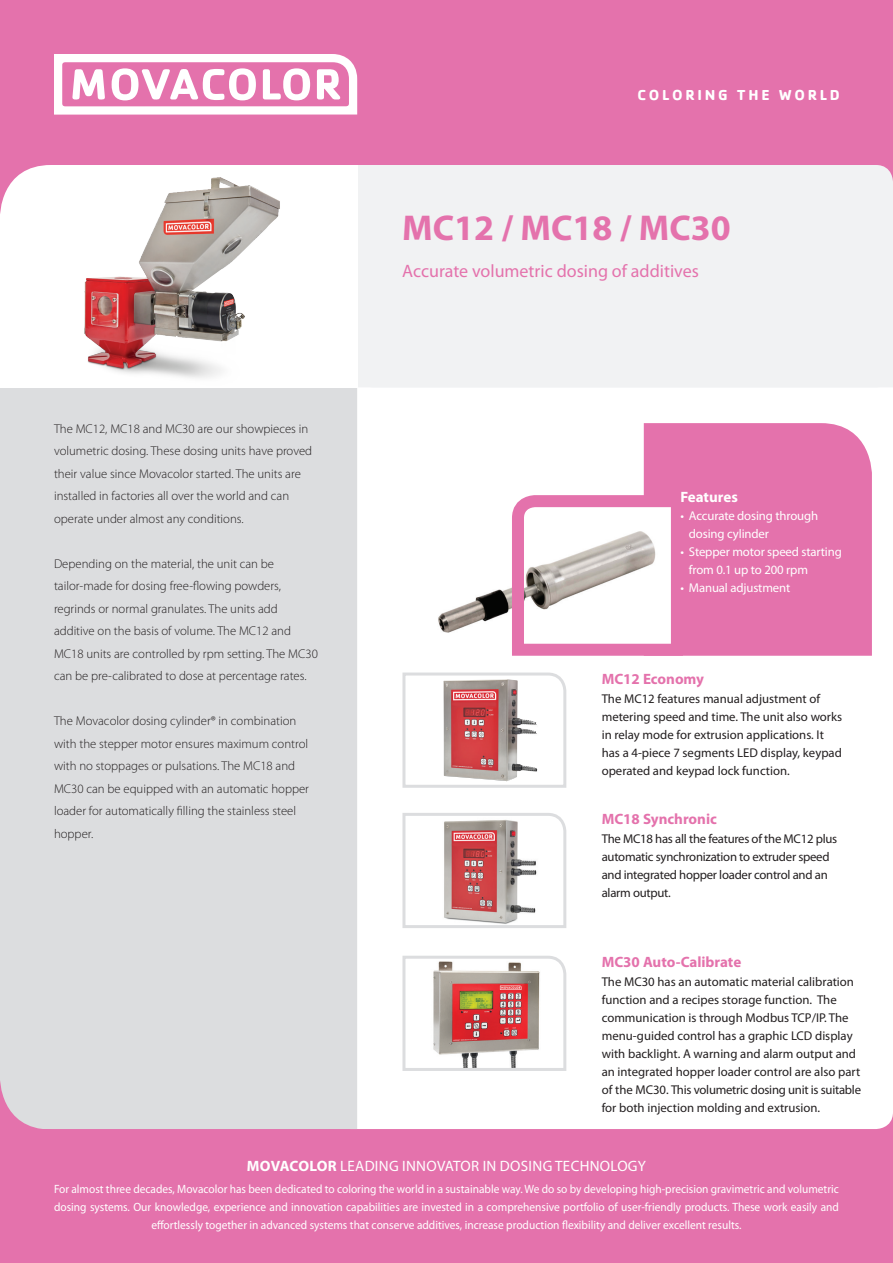
<style>
.page{position:relative;width:893px;height:1263px;background:#fff}
.page>*{position:absolute;margin:0;border:0;box-sizing:border-box;transform-origin:0 0}
.t1{font:700 36px "Myriad Pro";color:#e472ac}
.t2{font:18px "Myriad Pro";color:#e472ac}
.t3{font:15px "Myriad Pro";letter-spacing:.02em;color:#fff}
.t4{font:700 15px "Myriad Pro";color:#e472ac}
.t5{font:700 15px "Cachet Std";letter-spacing:.18em;color:#fff}
.t6{font:700 15px "Myriad Pro";color:#fff}
.t7{font:300 12.75px/22.5px "Myriad Pro";color:#231f20}
.t8{font:12.75px/18px "Myriad Pro";color:#231f20}
.t9{font:12.75px/18px "Myriad Pro";letter-spacing:-.02em;color:#231f20}
.t10{font:12.75px/18px "Myriad Pro";letter-spacing:-.01em;color:#fff}
.t11{font:12px/18px "Myriad Pro";color:#fff;text-align:center;scale:.95 1}
.s1{font-weight:700}
</style>
<div class="page">
<div style="left:0;top:0;width:893px;height:165px;background:#e472ac"></div>
<div style="left:0;top:1077px;width:893px;height:186px;background:#e472ac"></div>
<div style="left:334px;top:1055px;width:559px;height:74px;background:#fff;border-radius:17px"></div>
<div style="left:644px;top:423px;width:228px;height:233px;background:#e472ac"></div>
<div style="left:0;top:388px;width:357px;height:741px;background:#dcdddf"></div>
<div style="left:358px;top:165px;width:535px;height:222px;background:#f1f2f3"></div>
<svg style="left:0;top:1078px;width:51px;height:51px"></svg>
<img style="left:438px;top:589px;width:68px;height:44px">
<img style="left:84px;top:216px;width:194px;height:162px">
<svg style="left:402px;top:955px;width:165px;height:116px"></svg>
<svg style="left:402px;top:672px;width:165px;height:116px"></svg>
<svg style="left:402px;top:813px;width:165px;height:115px"></svg>
<svg style="left:0;top:54px;width:357px;height:162px"></svg>
<svg style="left:506px;top:489px;width:183px;height:167px"></svg>
<p class="t5" style="left:638px;top:85px;width:204px">COLORING THE WORLD</p>
<p class="t7" style="left:54px;top:417px;width:260px">The MC12, MC18 and MC30 are our showpieces in volumetric dosing. These dosing units have proved their value since Movacolor started. The units are installed in factories all over the world and can operate under almost any conditions.</p>
<p class="t7" style="left:54px;top:552px;width:265px">Depending on the material, the unit can be tailor-made for dosing free-flowing powders, regrinds or normal granulates. The units add additive on the basis of volume. The MC12 and MC18 units are controlled by rpm setting. The MC30 can be pre-calibrated to dose at percentage rates.</p>
<p class="t7" style="left:54px;top:710px;width:257px">The Movacolor dosing cylinder® in combination with the stepper motor ensures maximum control with no stoppages or pulsations. The MC18 and MC30 can be equipped with an automatic hopper loader for automatically filling the stainless steel hopper.</p>
<h1 class="t1" style="left:402px;top:204px;width:330px">MC12 / MC18 / MC30</h1>
<h2 class="t2" style="left:402px;top:260px;width:298px">Accurate volumetric dosing of additives</h2>
<p class="t6" style="left:680px;top:487px;width:59px">Features</p>
<p class="t10" style="left:689px;top:506px;width:131px;text-indent:-9px">• Accurate dosing through dosing cylinder</p>
<p class="t10" style="left:689px;top:542px;width:155px;text-indent:-9px">• Stepper motor speed starting from 0.1 up to 200 rpm</p>
<p class="t10" style="left:680px;top:578px;width:111px">• Manual adjustment</p>
<p class="t4" style="left:602px;top:669px;width:104px">MC12 Economy</p>
<p class="t8" style="left:602px;top:689px;width:242px">The MC12 features manual adjustment of metering speed and time. The unit also works in relay mode for extrusion applications. It has a 4-piece 7 segments LED display, keypad operated and keypad lock function.</p>
<p class="t4" style="left:602px;top:809px;width:117px">MC18 Synchronic</p>
<p class="t9" style="left:602px;top:830px;width:237px">The MC18 has all the features of the MC12 plus automatic synchronization to extruder speed and integrated hopper loader control and an alarm output.</p>
<p class="t4" style="left:602px;top:952px;width:141px">MC30 Auto-Calibrate</p>
<p class="t8" style="left:602px;top:973px;width:261px">The MC30 has an automatic material calibration function and a recipes storage function. The communication is through Modbus TCP/IP. The menu-guided control has a graphic LCD display with backlight. A warning and alarm output and an integrated hopper loader control are also part of the MC30. This volumetric dosing unit is suitable for both injection molding and extrusion.</p>
<p class="t3" style="left:247px;top:1157px;width:401px"><span class="s1">MOVACOLOR</span> LEADING INNOVATOR IN DOSING TECHNOLOGY</p>
<p class="t11" style="left:54px;top:1180px;width:828px">For almost three decades, Movacolor has been dedicated to coloring the world in a sustainable way. We do so by developing high-precision gravimetric and volumetric dosing systems. Our knowledge, experience and innovation capabilities are invested in a comprehensive portfolio of user-friendly products. These work easily and effortlessly together in advanced systems that conserve additives, increase production flexibility and deliver excellent results.</p>
</div>
